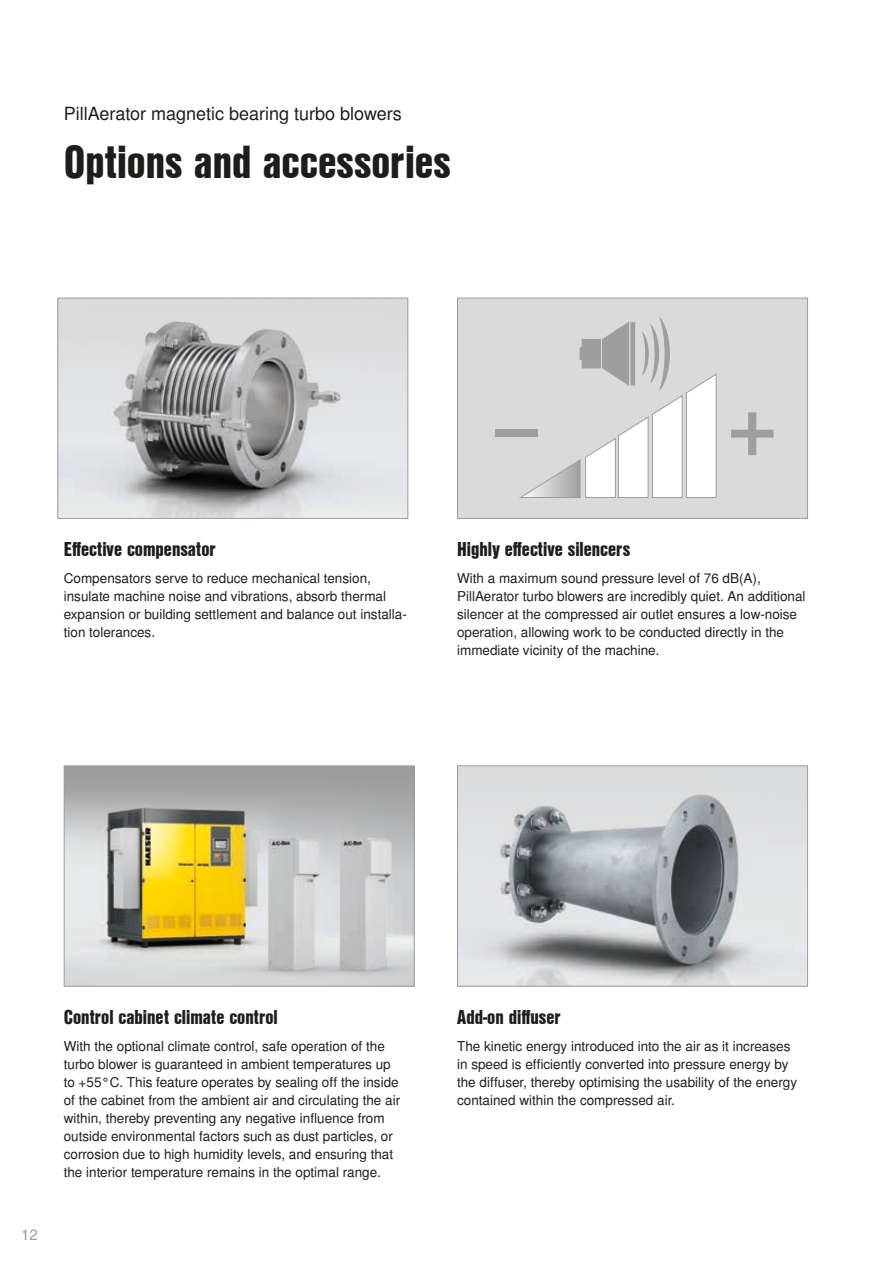
<style>
.page{position:relative;width:893px;height:1263px;background:#fff}
.page>*{position:absolute;margin:0;border:0;box-sizing:border-box;transform-origin:0 0}
.t1{font:45px "Nimbus San L Bla Con";color:#1d1d1b}
.t2{font:19.5px "Nimbus San L Bla Con";color:#1d1d1b}
.t3{font:18px "Nimbus San L";color:#1d1d1b}
.t4{font:15px "Nimbus San L";color:#9d9d9d}
.t5{font:13.5px/18px "Nimbus San L";color:#1d1d1b}
</style>
<div class="page">
<img style="left:66px;top:767px;width:347px;height:217px">
<div style="left:64px;top:765px;width:351px;height:221px;border:1px solid #9d9d9d"></div>
<img style="left:459px;top:767px;width:347px;height:217px">
<div style="left:457px;top:765px;width:351px;height:221px;border:1px solid #9d9d9d"></div>
<img style="left:385px;top:829px;width:30px;height:156px">
<img style="left:191px;top:821px;width:194px;height:164px">
<div style="left:457px;top:298px;width:350px;height:220px;background:#dadada"></div>
<svg style="left:519px;top:317px;width:198px;height:181px"></svg>
<svg style="left:731px;top:412px;width:42px;height:43px"></svg>
<div style="left:495px;top:429px;width:43px;height:8px;background:#9e9e9f"></div>
<div style="left:457px;top:298px;width:351px;height:221px;border:1px solid #9d9d9d"></div>
<img style="left:59px;top:300px;width:347px;height:217px">
<div style="left:57px;top:298px;width:351px;height:221px;border:1px solid #9d9d9d"></div>
<h3 class="t3" style="left:64px;top:103px;width:340px">PillAerator magnetic bearing turbo blowers</h3>
<h1 class="t1" style="left:64px;top:128px;width:389px">Options and accessories</h1>
<h2 class="t2" style="left:64px;top:535px;width:153px">Effective compensator</h2>
<p class="t5" style="left:64px;top:570px;width:345px">Compensators serve to reduce mechanical tension, insulate machine noise and vibrations, absorb thermal expansion or building settlement and balance out installa&shy;tion tolerances.</p>
<h2 class="t2" style="left:457px;top:535px;width:175px">Highly effective silencers</h2>
<p class="t5" style="left:457px;top:570px;width:350px">With a maximum sound pressure level of 76 dB(A), PillAerator turbo blowers are incredibly quiet. An additional silencer at the compressed air outlet ensures a low-noise operation, allowing work to be conducted directly in the immediate vicinity of the machine.</p>
<p class="t4" style="left:21px;top:1225px;width:18px">12</p>
<h2 class="t2" style="left:64px;top:1003px;width:216px">Control cabinet climate control</h2>
<p class="t5" style="left:64px;top:1038px;width:338px">With the optional climate control, safe operation of the turbo blower is guaranteed in ambient temperatures up to +55°C. This feature operates by sealing off the inside of the cabinet from the ambient air and circulating the air within, thereby preventing any negative influence from outside environmental factors such as dust particles, or corrosion due to high humidity levels, and ensuring that the interior temperature remains in the optimal range.</p>
<h2 class="t2" style="left:457px;top:1003px;width:105px">Add-on diffuser</h2>
<p class="t5" style="left:457px;top:1038px;width:342px">The kinetic energy introduced into the air as it increases in speed is efficiently converted into pressure energy by the diffuser, thereby optimising the usability of the energy contained within the compressed air.</p>
</div>
